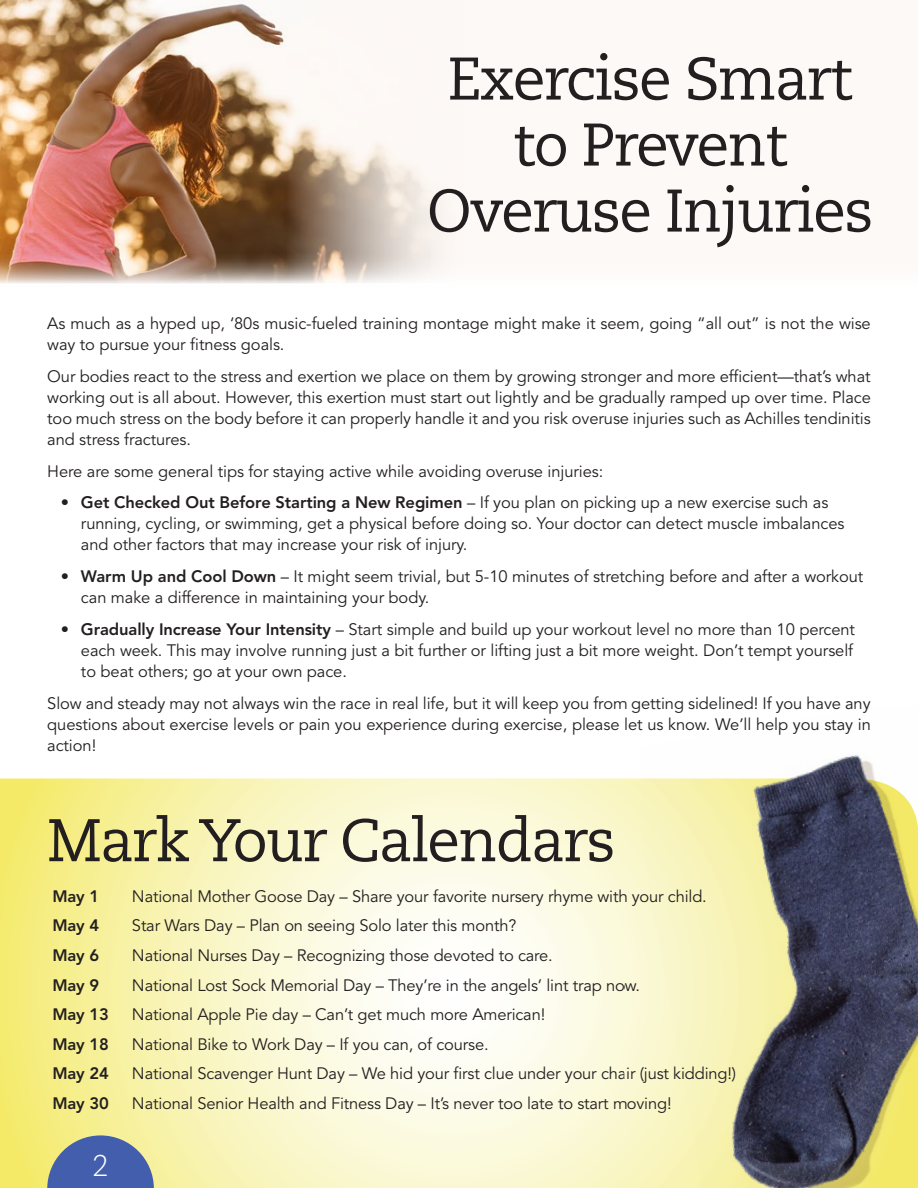
<style>
.page{position:relative;width:918px;height:1188px;background:#fff}
.page>*{position:absolute;margin:0;border:0;box-sizing:border-box;transform-origin:0 0}
.t1{font:60px/66px "Caecilia LT Std";letter-spacing:-.03em;color:#231f20;text-align:center}
.t2{font:300 30px "Caecilia LT Std";color:#fff}
.t3{font:16.5px/21px "Avenir LT Std";letter-spacing:-.005em;color:#231f20}
.t4{font:800 16.5px "Avenir LT Std";letter-spacing:-.01em;color:#231f20}
.s1{font-weight:800}
</style>
<div class="page">
<svg style="left:0;top:778px;width:642px;height:410px;background:#f9f6c6"></svg>
<div style="left:0;top:0;width:918px;height:297px;background:#fdf9f6"></div>
<img style="left:0;top:0;width:432px;height:249px">
<svg style="left:47px;top:1135px;width:107px;height:53px;background:#6a7ea5"></svg>
<img style="left:0;top:249px;width:432px;height:34px">
<img style="left:642px;top:755px;width:276px;height:433px">
<p class="t1" style="left:427px;top:47px;width:448px">Exercise Smart to Prevent<br>Overuse Injuries</p>
<p class="t3" style="left:47px;top:313px;width:825px">As much as a hyped up, ‘80s music-fueled training montage might make it seem, going “all out” is not the wise way to pursue your fitness goals.</p>
<p class="t3" style="left:47px;top:366px;width:825px;text-align:justify">Our bodies react to the stress and exertion we place on them by growing stronger and more efficient—that’s what working out is all about. However, this exertion must start out lightly and be gradually ramped up over time. Place too much stress on the body before it can properly handle it and you risk overuse injuries such as Achilles tendinitis and stress fractures.</p>
<p class="t3" style="left:47px;top:461px;width:558px">Here are some general tips for staying active while avoiding overuse injuries:</p>
<p class="t3" style="left:81px;top:493px;width:765px;text-indent:-20px"><span class="s1">• Get Checked Out Before Starting a New Regimen</span> – If you plan on picking up a new exercise such as running, cycling, or swimming, get a physical before doing so. Your doctor can detect muscle imbalances and other factors that may increase your risk of injury.</p>
<p class="t3" style="left:81px;top:566px;width:784px;text-indent:-20px"><span class="s1">• Warm Up and Cool Down</span> – It might seem trivial, but 5-10 minutes of stretching before and after a workout can make a difference in maintaining your body.</p>
<p class="t3" style="left:81px;top:619px;width:776px;text-align:justify;text-indent:-20px"><span class="s1">• Gradually Increase Your Intensity</span> – Start simple and build up your workout level no more than 10 percent each week. This may involve running just a bit further or lifting just a bit more weight. Don’t tempt yourself to beat others; go at your own pace.</p>
<p class="t3" style="left:47px;top:693px;width:825px;text-align:justify">Slow and steady may not always win the race in real life, but it will keep you from getting sidelined! If you have any questions about exercise levels or pain you experience during exercise, please let us know. We’ll help you stay in action!</p>
<p class="t1" style="left:47px;top:809px;width:570px">Mark Your Calendars</p>
<p class="t4" style="left:52px;top:886px;width:48px">May 1</p>
<p class="t3" style="left:132px;top:886px;width:576px">National Mother Goose Day – Share your favorite nursery rhyme with your child.</p>
<p class="t4" style="left:52px;top:916px;width:48px">May 4</p>
<p class="t3" style="left:132px;top:916px;width:386px">Star Wars Day – Plan on seeing Solo later this month?</p>
<p class="t4" style="left:52px;top:945px;width:48px">May 6</p>
<p class="t3" style="left:132px;top:945px;width:422px">National Nurses Day – Recognizing those devoted to care.</p>
<p class="t4" style="left:52px;top:975px;width:48px">May 9</p>
<p class="t3" style="left:132px;top:975px;width:510px">National Lost Sock Memorial Day – They’re in the angels’ lint trap now.</p>
<p class="t4" style="left:52px;top:1005px;width:58px">May 13</p>
<p class="t3" style="left:132px;top:1004px;width:415px">National Apple Pie day – Can’t get much more American!</p>
<p class="t4" style="left:52px;top:1034px;width:58px">May 18</p>
<p class="t3" style="left:132px;top:1034px;width:358px">National Bike to Work Day – If you can, of course.</p>
<p class="t4" style="left:52px;top:1064px;width:58px">May 24</p>
<p class="t3" style="left:132px;top:1064px;width:606px">National Scavenger Hunt Day – We hid your first clue under your chair (just kidding!)</p>
<p class="t4" style="left:52px;top:1094px;width:58px">May 30</p>
<p class="t3" style="left:132px;top:1093px;width:541px">National Senior Health and Fitness Day – It’s never too late to start moving!</p>
<p class="t2" style="left:92px;top:1149px;width:18px">2</p>
</div>
